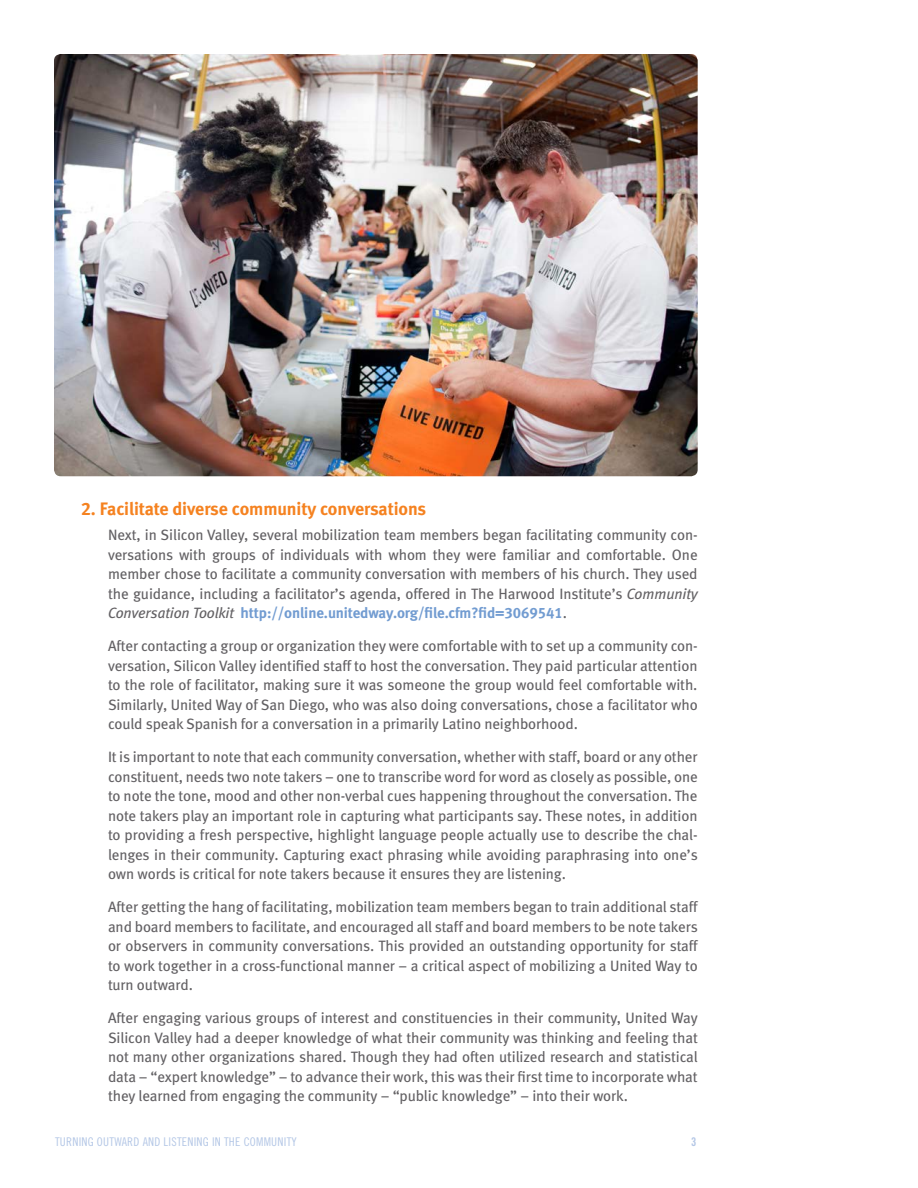
<style>
.page{position:relative;width:918px;height:1188px;background:#fff}
.page>*{position:absolute;margin:0;border:0;box-sizing:border-box;transform-origin:0 0}
.Steps{font:18px "Meta Bold LF";letter-spacing:-.005em;color:#f58220}
.Body{font:15px/19.5px "Meta Book LF";letter-spacing:-.005em;color:#636164;text-align:justify}
.t1{font:12px "Trade Gothic Cond Eighteen";letter-spacing:.02em;color:#b4c7e6}
.t2{font:12px "Trade Gothic Bold Cond Twenty";color:#b4c7e6}
.s1{font-style:italic}
.s2{font-family:"Meta Bold LF";color:#729cd1}
</style>
<div class="page">
<img style="left:54px;top:54px;width:644px;height:422px">
<p class="Steps" style="left:81px;top:498px;width:347px">2. Facilitate diverse community conversations</p>
<p class="Body" style="left:108px;top:525px;width:591px">Next, in Silicon Valley, several mobilization team members began facilitating community con&shy;versations with groups of individuals with whom they were familiar and comfortable. One member chose to facilitate a community conversation with members of his church. They used the guidance, including a facilitator’s agenda, offered in The Harwood Institute’s <span class="s1">Community Conversation Toolkit</span> <span class="s2">http://online.unitedway.org/file.cfm?fid=3069541</span>.</p>
<p class="Body" style="left:108px;top:636px;width:591px">After contacting a group or organization they were comfortable with to set up a community con&shy;versation, Silicon Valley identified staff to host the conversation. They paid particular attention to the role of facilitator, making sure it was someone the group would feel comfortable with.<br>Similarly, United Way of San Diego, who was also doing conversations, chose a facilitator who could speak Spanish for a conversation in a primarily Latino neighborhood.</p>
<p class="Body" style="left:108px;top:747px;width:591px">It is important to note that each community conversation, whether with staff, board or any other constituent, needs two note takers – one to transcribe word for word as closely as possible, one to note the tone, mood and other non-verbal cues happening throughout the conversation. The note takers play an important role in capturing what participants say. These notes, in addition to providing a fresh perspective, highlight language people actually use to describe the chal&shy;lenges in their community. Capturing exact phrasing while avoiding paraphrasing into one’s own words is critical for note takers because it ensures they are listening.</p>
<p class="Body" style="left:108px;top:897px;width:591px">After getting the hang of facilitating, mobilization team members began to train additional staff and board members to facilitate, and encouraged all staff and board members to be note takers or observers in community conversations. This provided an outstanding opportunity for staff to work together in a cross-functional manner – a critical aspect of mobilizing a United Way to turn outward.</p>
<p class="Body" style="left:108px;top:1008px;width:591px">After engaging various groups of interest and constituencies in their community, United Way Silicon Valley had a deeper knowledge of what their community was thinking and feeling that not many other organizations shared. Though they had often utilized research and statistical data – “expert knowledge” – to advance their work, this was their first time to incorporate what they learned from engaging the community – “public knowledge” – into their work.</p>
<p class="t1" style="left:55px;top:1135px;width:243px">TURNING OUTWARD AND LISTENING IN THE COMMUNITY</p>
<p class="t2" style="left:691px;top:1135px;width:7px">3</p>
</div>
